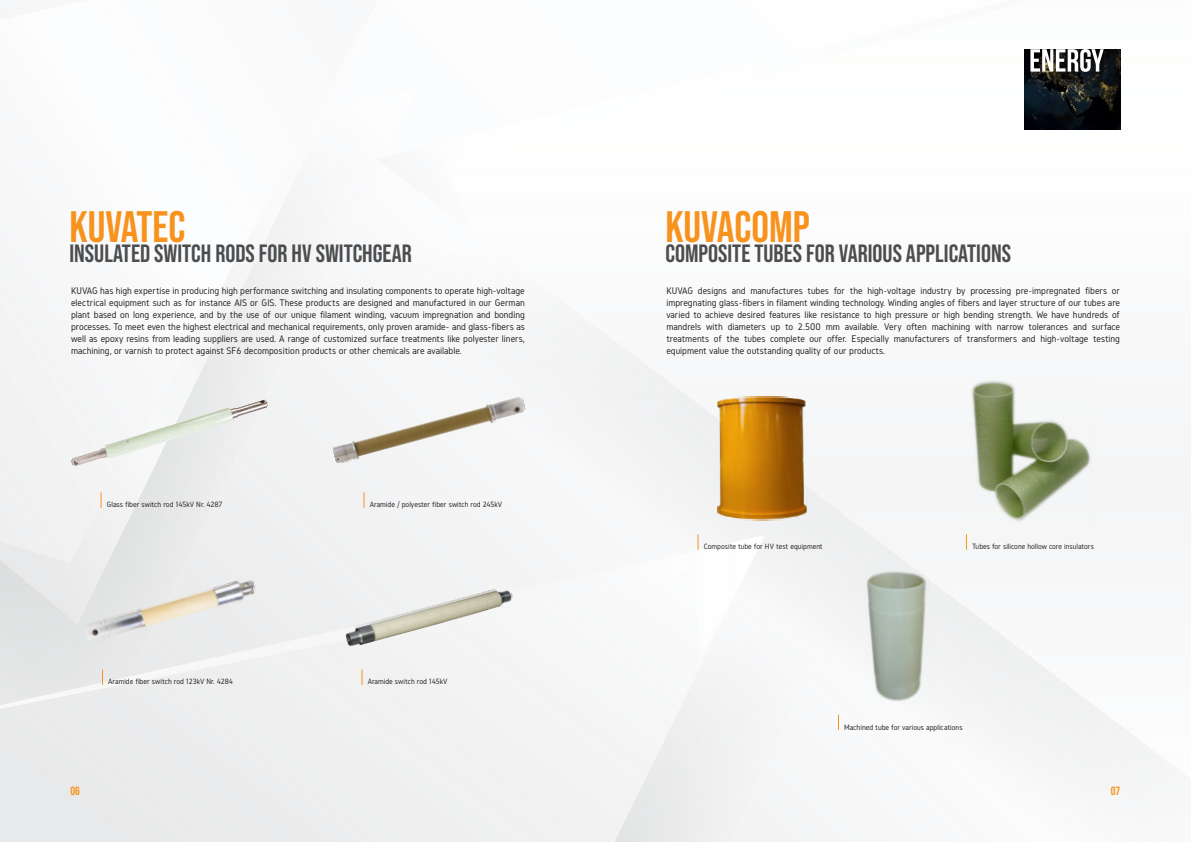
<style>
.page{position:relative;width:1191px;height:842px;background:#fff}
.page>*{position:absolute;margin:0;border:0;box-sizing:border-box;transform-origin:0 0}
.t1{font:44px "Bebas Neue";color:#f7931d}
.t2{font:25px "Bebas Neue";color:#4c4d4f}
.t3{font:12px "Bebas Neue";color:#f7931d}
.t4{font:10px/12px "Gidole";color:#231f20;text-align:justify}
.t5{font:8px "Gidole";color:#231f20}
</style>
<div class="page">
<img style="left:0;top:12px;width:1191px;height:830px">
<img style="left:1024px;top:49px;width:96px;height:81px">
<svg style="left:1030px;top:49px;width:73px;height:23px"></svg>
<img style="left:332px;top:393px;width:193px;height:70px">
<img style="left:344px;top:585px;width:170px;height:63px">
<svg style="left:697px;top:534px;width:1px;height:16px"></svg>
<img style="left:717px;top:396px;width:92px;height:125px">
<svg style="left:838px;top:715px;width:1px;height:15px"></svg>
<svg style="left:966px;top:534px;width:1px;height:16px"></svg>
<img style="left:969px;top:377px;width:124px;height:146px">
<svg style="left:102px;top:669px;width:1px;height:16px"></svg>
<svg style="left:361px;top:669px;width:1px;height:16px"></svg>
<svg style="left:363px;top:492px;width:1px;height:16px"></svg>
<img style="left:865px;top:569px;width:64px;height:134px">
<img style="left:52px;top:345px;width:235px;height:176px">
<img style="left:83px;top:578px;width:173px;height:67px">
<h1 class="t1" style="left:69px;top:209px;width:117px">KUVATEC</h1>
<h2 class="t2" style="left:69px;top:243px;width:344px">INSULATED SWITCH RODS FOR HV SWITCHGEAR</h2>
<p class="t4" style="left:71px;top:285px;width:455px">KUVAG has high expertise in producing high performance switching and insulating components to operate high-voltage electrical equipment such as for instance AIS or GIS. These products are designed and manufactured in our German plant based on long experience, and by the use of our unique filament winding, vacuum impregnation and bonding processes. To meet even the highest electrical and mechanical requirements, only proven aramide- and glass-fibers as well as epoxy resins from leading suppliers are used. A range of customized surface treatments like polyester liners, machining, or varnish to protect against SF6 decomposition products or other chemicals are available.</p>
<p class="t4" style="left:666px;top:285px;width:455px">KUVAG designs and manufactures tubes for the high-voltage industry by processing pre-impregnated fibers or impregnating glass-fibers in filament winding technology. Winding angles of fibers and layer structure of our tubes are varied to achieve desired features like resistance to high pressure or high bending strength. We have hundreds of mandrels with diameters up to 2.500 mm available. Very often machining with narrow tolerances and surface treatments of the tubes complete our offer. Especially manufacturers of transformers and high-voltage testing equipment value the outstanding quality of our products.</p>
<h1 class="t1" style="left:665px;top:209px;width:146px">KUVACOMP</h1>
<h2 class="t2" style="left:665px;top:243px;width:347px">COMPOSITE TUBES FOR VARIOUS APPLICATIONS</h2>
<p class="t5" style="left:107px;top:502px;width:117px">Glass fiber switch rod 145kV Nr. 4287</p>
<p class="t5" style="left:370px;top:502px;width:134px">Aramide / polyester fiber switch rod 245kV</p>
<p class="t5" style="left:108px;top:679px;width:126px">Aramide fiber switch rod 123kV Nr. 4284</p>
<p class="t5" style="left:368px;top:679px;width:82px">Aramide switch rod 145kV</p>
<p class="t5" style="left:703px;top:544px;width:121px">Composite tube for HV test equipment</p>
<p class="t5" style="left:972px;top:544px;width:123px">Tubes for silicone hollow core insulators</p>
<p class="t5" style="left:844px;top:724px;width:120px">Machined tube for various applications</p>
<p class="t3" style="left:70px;top:786px;width:11px">06</p>
<p class="t3" style="left:1110px;top:786px;width:11px">07</p>
</div>
